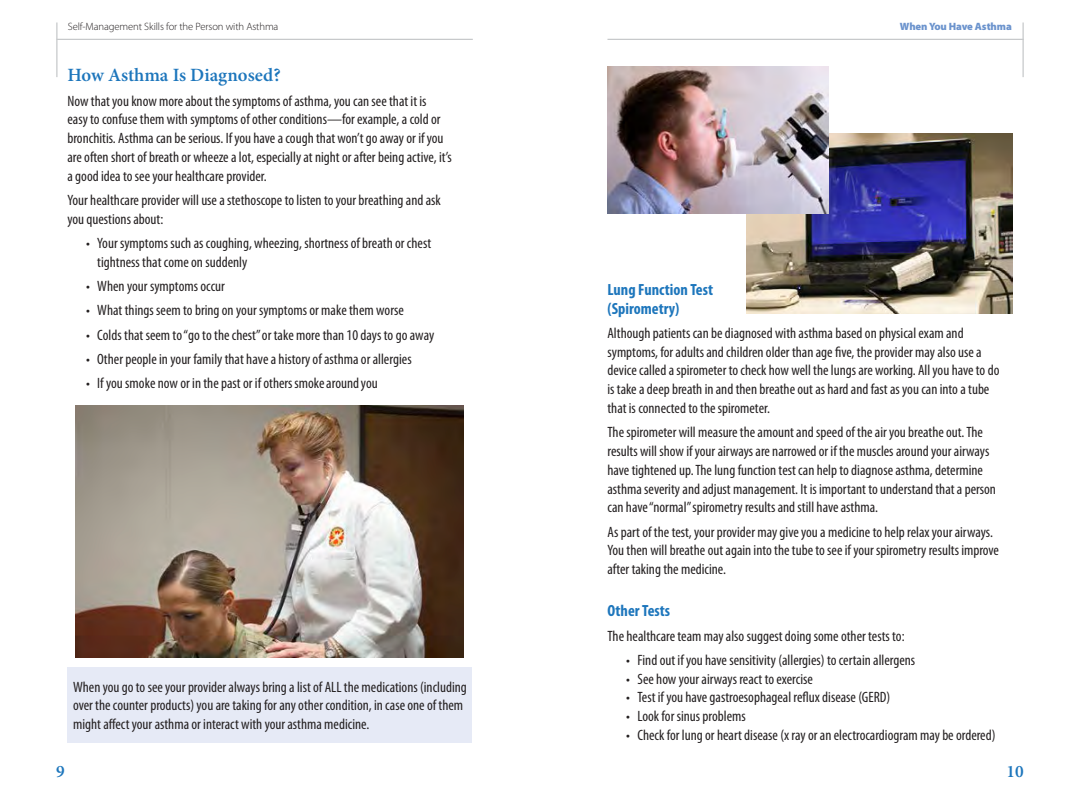
<style>
.page{position:relative;width:1080px;height:810px;background:#fff}
.page>*{position:absolute;margin:0;border:0;box-sizing:border-box;transform-origin:0 0}
.Subhead_h3{font:600 18.75px "Minion Pro";color:#1d76bc}
.t1{font:600 17.5px "Minion Pro";color:#1d76bc}
.Subhead2_h2{font:700 condensed 16.25px/18.8px "Myriad Pro";color:#1d76bc}
.Text{font:condensed 15px/18.8px "Myriad Pro";color:#231f20}
.t2{font:300 10.62px "Myriad Pro";letter-spacing:-.01em;color:#231f20}
.t3{font:900 10.62px "Myriad Pro";letter-spacing:-.01em;color:#6b93cd}
</style>
<div class="page">
<div style="left:68px;top:667px;width:404px;height:75px;background:#e6eaf6"></div>
<hr style="left:1022px;top:22px;width:2px;height:55px;background:#c7c9cb">
<hr style="left:608px;top:39px;width:416px;height:1px;background:#c7c9cb">
<hr style="left:56px;top:22px;width:2px;height:55px;background:#c7c9cb">
<hr style="left:57px;top:39px;width:416px;height:1px;background:#c7c9cb">
<img style="left:75px;top:405px;width:389px;height:252px">
<img style="left:746px;top:134px;width:266px;height:180px">
<img style="left:608px;top:66px;width:220px;height:147px">
<p class="t2" style="left:68px;top:21px;width:212px">Self-Management Skills for the Person with Asthma</p>
<h2 class="Subhead_h3" style="left:68px;top:62px;width:215px">How Asthma Is Diagnosed?</h2>
<p class="Text" style="left:68px;top:91px;width:386px">Now that you know more about the symptoms of asthma, you can see that it is<br>easy to confuse them with symptoms of other conditions—for example, a cold or bronchitis. Asthma can be serious. If you have a cough that won’t go away or if you are often short of breath or wheeze a lot, especially at night or after being active, it’s a good idea to see your healthcare provider.</p>
<p class="Text" style="left:68px;top:190px;width:375px">Your healthcare provider will use a stethoscope to listen to your breathing and ask you questions about:</p>
<p class="Text" style="left:97px;top:233px;width:335px;text-indent:-11px">• Your symptoms such as coughing, wheezing, shortness of breath or chest tightness that come on suddenly</p>
<p class="Text" style="left:86px;top:276px;width:140px">• When your symptoms occur</p>
<p class="Text" style="left:86px;top:301px;width:319px">• What things seem to bring on your symptoms or make them worse</p>
<p class="Text" style="left:86px;top:325px;width:350px">• Colds that seem to “go to the chest” or take more than 10 days to go away</p>
<p class="Text" style="left:86px;top:350px;width:327px">• Other people in your family that have a history of asthma or allergies</p>
<p class="Text" style="left:86px;top:374px;width:293px">• If you smoke now or in the past or if others smoke around you</p>
<p class="Text" style="left:73px;top:677px;width:395px">When you go to see your provider always bring a list of ALL the medications (including over the counter products) you are taking for any other condition, in case one of them might affect your asthma or interact with your asthma medicine.</p>
<p class="t1" style="left:56px;top:759px;width:10px">9</p>
<p class="t3" style="left:900px;top:20px;width:113px">When You Have Asthma</p>
<h3 class="Subhead2_h2" style="left:608px;top:280px;width:107px">Lung Function Test (Spirometry)</h3>
<p class="Text" style="left:608px;top:323px;width:393px">Although patients can be diagnosed with asthma based on physical exam and symptoms, for adults and children older than age five, the provider may also use a device called a spirometer to check how well the lungs are working. All you have to do is take a deep breath in and then breathe out as hard and fast as you can into a tube that is connected to the spirometer.</p>
<p class="Text" style="left:608px;top:423px;width:390px">The spirometer will measure the amount and speed of the air you breathe out. The results will show if your airways are narrowed or if the muscles around your airways have tightened up. The lung function test can help to diagnose asthma, determine asthma severity and adjust management. It is important to understand that a person can have “normal” spirometry results and still have asthma.</p>
<p class="Text" style="left:608px;top:522px;width:393px">As part of the test, your provider may give you a medicine to help relax your airways.<br>You then will breathe out again into the tube to see if your spirometry results improve after taking the medicine.</p>
<h3 class="Subhead2_h2" style="left:608px;top:601px;width:64px">Other Tests</h3>
<p class="Text" style="left:608px;top:626px;width:299px">The healthcare team may also suggest doing some other tests to:</p>
<p class="Text" style="left:626px;top:650px;width:290px">• Find out if you have sensitivity (allergies) to certain allergens</p>
<p class="Text" style="left:626px;top:669px;width:188px">• See how your airways react to exercise</p>
<p class="Text" style="left:626px;top:688px;width:266px">• Test if you have gastroesophageal reflux disease (GERD)</p>
<p class="Text" style="left:626px;top:707px;width:121px">• Look for sinus problems</p>
<p class="Text" style="left:626px;top:725px;width:371px">• Check for lung or heart disease (x ray or an electrocardiogram may be ordered)</p>
<p class="t1" style="left:1006px;top:759px;width:19px">10</p>
</div>
